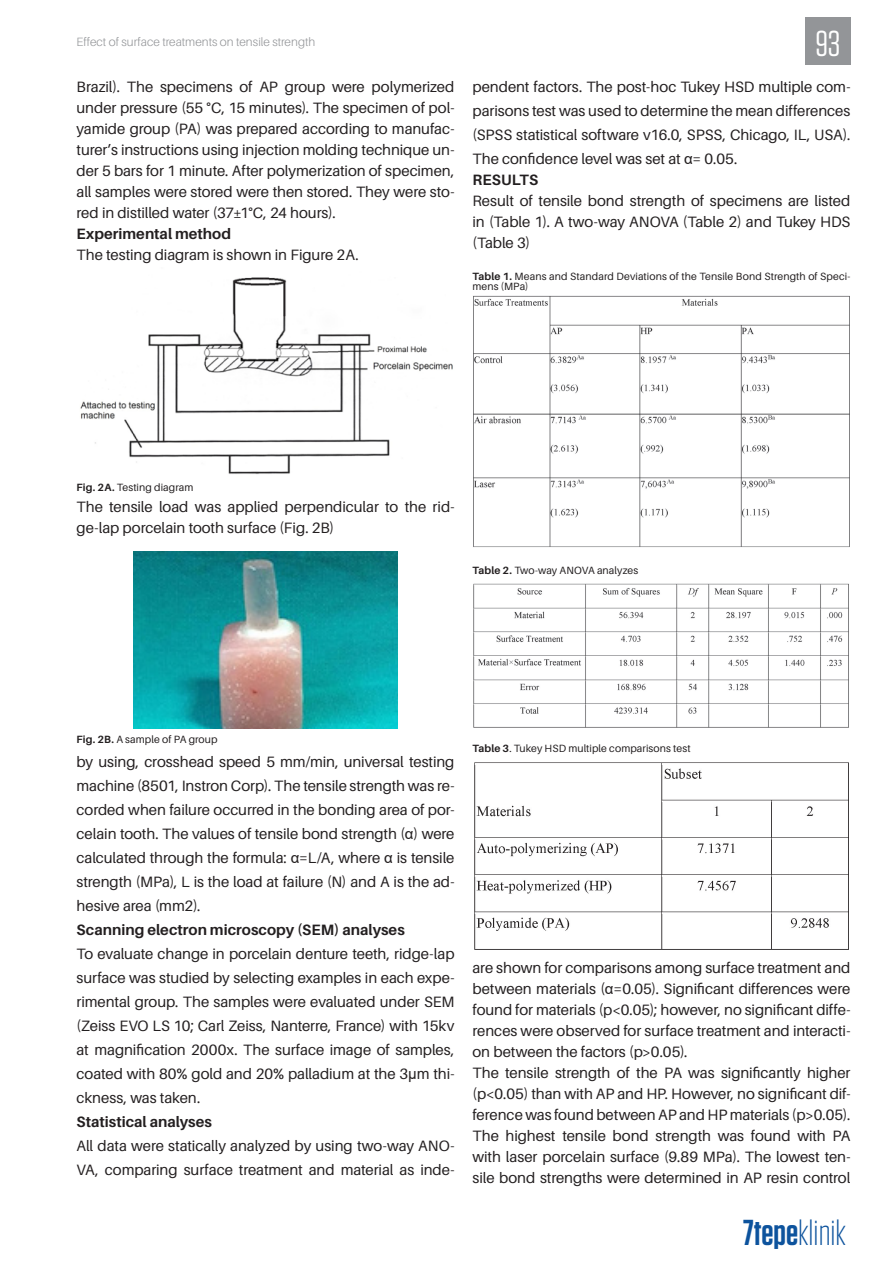
<style>
.page{position:relative;width:893px;height:1263px;background:#fff}
.page>*{position:absolute;margin:0;border:0;box-sizing:border-box;transform-origin:0 0}
.t1{font:300 36px "Tungsten";color:#0d539d}
.t2{font:36px "Tungsten";color:#fff}
.t3{font:15px/21px "Aileron";letter-spacing:-.005em;color:#231f20;text-align:justify}
.t4{font:700 15px "Aileron";color:#231f20}
.t5{font:300 12px "Aileron";color:#939598}
.t6{font:10.5px/10.5px "Aileron";letter-spacing:.005em;color:#231f20}
.s1{font-family:"Arial"}
.s2{font-weight:700}
.s3{font-weight:600}
</style>
<div class="page">
<div style="left:805px;top:18px;width:45px;height:47px;background:#939598"></div>
<img style="left:134px;top:551px;width:263px;height:177px">
<img style="left:473px;top:295px;width:377px;height:252px">
<img style="left:473px;top:583px;width:376px;height:145px">
<img style="left:474px;top:762px;width:375px;height:188px">
<img style="left:80px;top:277px;width:373px;height:197px">
<p class="t5" style="left:77px;top:35px;width:240px">Effect of surface treatments on tensile strength</p>
<p class="t3" style="left:77px;top:77px;width:379px">Brazil). The specimens of AP group were polymerized under pressure (55 °C, 15 minutes). The specimen of pol&shy;yamide group (PA) was prepared according to manufac&shy;turer’s instructions using injection molding technique un&shy;der 5 bars for 1 minute. After polymerization of specimen, all samples were stored were then stored. They were sto&shy;red in distilled water (37±1°C, 24 hours).</p>
<p class="t4" style="left:77px;top:226px;width:156px">Experimental method</p>
<p class="t3" style="left:77px;top:245px;width:284px">The testing diagram is shown in Figure 2A.</p>
<h1 class="t2" style="left:815px;top:25px;width:27px">93</h1>
<p class="t3" style="left:472px;top:75px;width:379px;line-height:24px">pendent factors. The post-hoc Tukey HSD multiple com&shy;parisons test was used to determine the mean differences (SPSS statistical software v16.0, SPSS, Chicago, IL, USA).<br>The confidence level was set at <span class="s1">α</span>= 0.05.</p>
<p class="t4" style="left:472px;top:172px;width:67px">RESULTS</p>
<p class="t3" style="left:472px;top:191px;width:379px">Result of tensile bond strength of specimens are listed in (Table 1). A two-way ANOVA (Table 2) and Tukey HDS (Table 3)</p>
<p class="t6" style="left:472px;top:271px;width:379px"><span class="s2">Table 1.</span> Means and Standard Deviations of the Tensile Bond Strength of Speci&shy;mens (MPa)</p>
<p class="t6" style="left:77px;top:483px;width:118px"><span class="s2">Fig. 2A.</span> Testing diagram</p>
<p class="t3" style="left:77px;top:497px;width:379px">The tensile load was applied perpendicular to the rid&shy;ge-lap porcelain tooth surface (Fig. 2B)</p>
<p class="t6" style="left:472px;top:565px;width:167px"><span class="s2">Table 2.</span> Two-way ANOVA analyzes</p>
<p class="t6" style="left:77px;top:735px;width:143px"><span class="s2">Fig. 2B.</span> A sample of PA group</p>
<p class="t3" style="left:77px;top:750px;width:379px;line-height:24px">by using, crosshead speed 5 mm/min, universal testing machine (8501, Instron Corp). The tensile strength was re&shy;corded when failure occurred in the bonding area of por&shy;celain tooth. The values of tensile bond strength (<span class="s1">α</span>) were calculated through the formula: <span class="s1">α</span>=L/A, where <span class="s1">α</span> is tensile strength (MPa), L is the load at failure (N) and A is the ad&shy;hesive area (mm2).</p>
<p class="t4" style="left:77px;top:922px;width:330px">Scanning electron microscopy (SEM) analyses</p>
<p class="t3" style="left:77px;top:942px;width:379px;line-height:24px">To evaluate change in porcelain denture teeth, ridge-lap surface was studied by selecting examples in each expe&shy;rimental group. The samples were evaluated under SEM (Zeiss EVO LS 10; Carl Zeiss, Nanterre, France) with 15kv at magnification 2000x. The surface image of samples, coated with 80% gold and 20% palladium at the 3<span class="s1">μ</span>m thi&shy;ckness, was taken.</p>
<p class="t4" style="left:77px;top:1114px;width:137px">Statistical analyses</p>
<p class="t3" style="left:77px;top:1134px;width:379px;line-height:24px">All data were statically analyzed by using two-way ANO-<br>VA, comparing surface treatment and material as inde-</p>
<p class="t6" style="left:472px;top:744px;width:220px"><span class="s2">Table 3</span>. Tukey HSD multiple comparisons test</p>
<p class="t3" style="left:472px;top:957px;width:379px">are shown for comparisons among surface treatment and between materials (<span class="s1">α</span>=0.05). Significant differences were found for materials (p&lt;0.05); however, no significant diffe&shy;rences were observed for surface treatment and interacti&shy;on between the factors (p&gt;0.05).</p>
<p class="t3" style="left:472px;top:1062px;width:379px">The tensile strength of the PA was significantly higher (p&lt;0.05) than with AP and HP. However, no significant dif&shy;ference was found between AP and HP materials (p&gt;0.05).<br>The highest tensile bond strength was found with PA with laser porcelain surface (9.89 MPa). The lowest ten&shy;sile bond strengths were determined in AP resin control</p>
<h1 class="t1" style="left:743px;top:1214px;width:104px"><span class="s3">7tepe</span>klinik</h1>
</div>
